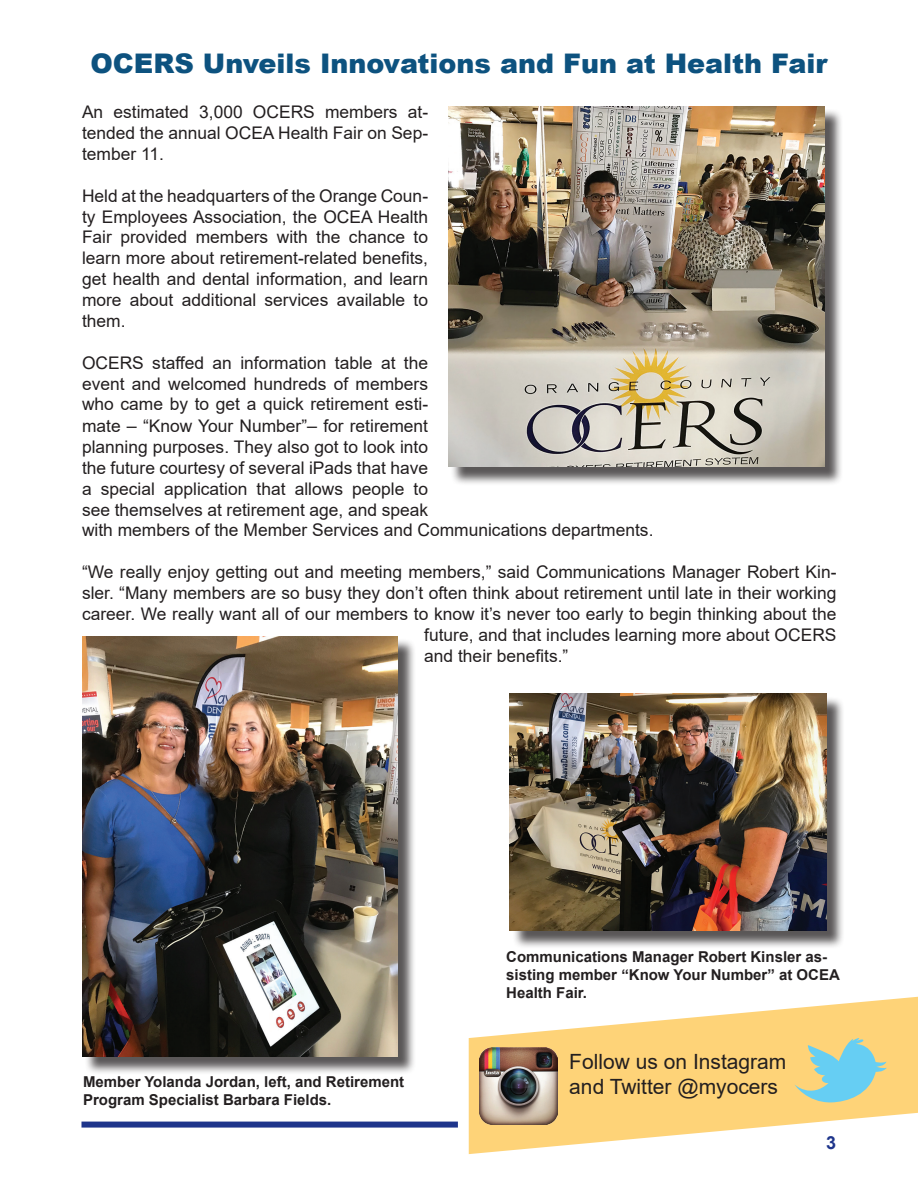
<style>
.page{position:relative;width:918px;height:1188px;background:#fff}
.page>*{position:absolute;margin:0;border:0;box-sizing:border-box;transform-origin:0 0}
.Heading1_18pt{font:900 27px "Arial";color:#0d527f}
.t1{font:21px/25.2px "Arial";color:#231f20}
.t2{font:700 18px "Arial";color:#1e358b}
.t3{font:17.4px/20.9px "Arial";color:#231f20;text-align:justify}
.P-Cutline{font:700 15px/18px "Arial";color:#231f20}
.s1{font-size:18px}
</style>
<div class="page">
<div style="left:81px;top:1122px;width:377px;height:6px;background:#1e358b"></div>
<svg style="left:469px;top:997px;width:449px;height:157px;fill:#fed378"></svg>
<img style="left:480px;top:1047px;width:77px;height:78px">
<div style="left:451px;top:109px;width:392px;height:376px;background:#231f20;opacity:.75"></div>
<img style="left:448px;top:106px;width:377px;height:361px">
<div style="left:84px;top:638px;width:332px;height:437px;background:#231f20;opacity:.75"></div>
<img style="left:82px;top:636px;width:315px;height:420px">
<div style="left:512px;top:696px;width:333px;height:254px;background:#231f20;opacity:.75"></div>
<img style="left:510px;top:693px;width:316px;height:238px">
<svg style="left:794px;top:1038px;width:93px;height:65px;background:#b3d0b3"></svg>
<h1 class="Heading1_18pt" style="left:90px;top:44px;width:739px">OCERS Unveils Innovations and Fun at Health Fair</h1>
<p class="t3" style="left:82px;top:102px;width:348px">An estimated 3,000 OCERS members at&shy;tended the annual OCEA Health Fair on Sep&shy;tember 11.</p>
<p class="t3" style="left:82px;top:185px;width:348px">Held at the headquarters of the Orange Coun&shy;ty Employees Association, the OCEA Health Fair provided members with the chance to learn more about retirement-related benefits, get health and dental information, and learn more about additional services available to them.</p>
<p class="t3" style="left:82px;top:352px;width:573px;text-align:left">OCERS staffed an information table at the<br>event and welcomed hundreds of members<br>who came by to get a quick retirement esti-<br>mate <span class="s1">–</span> “Know Your Number”<span class="s1">–</span> for retirement<br>planning purposes. They also got to look into<br>the future courtesy of several iPads that have<br>a special application that allows people to<br>see themselves at retirement age, and speak<br>with members of the Member Services and Communications departments.</p>
<p class="t3" style="left:82px;top:562px;width:756px">“We really enjoy getting out and meeting members,” said Communications Manager Robert Kin-</p>
<p class="t3" style="left:82px;top:582px;width:756px">sler. “Many members are so busy they don’t often think about retirement until late in their working</p>
<p class="t3" style="left:82px;top:603px;width:756px">career. We really want all of our members to know it’s never too early to begin thinking about the</p>
<p class="t3" style="left:424px;top:624px;width:414px">future, and that includes learning more about OCERS</p>
<p class="t3" style="left:424px;top:645px;width:146px">and their benefits.”</p>
<p class="P-Cutline" style="left:83px;top:1072px;width:323px">Member Yolanda Jordan, left, and Retirement<br>Program Specialist Barbara Fields.</p>
<p class="P-Cutline" style="left:506px;top:948px;width:335px">Communications Manager Robert Kinsler as&shy;sisting member “Know Your Number” at OCEA<br>Health Fair.</p>
<p class="t1" style="left:569px;top:1049px;width:219px">Follow us on Instagram and Twitter @myocers</p>
<p class="t2" style="left:826px;top:1130px;width:12px">3</p>
</div>
